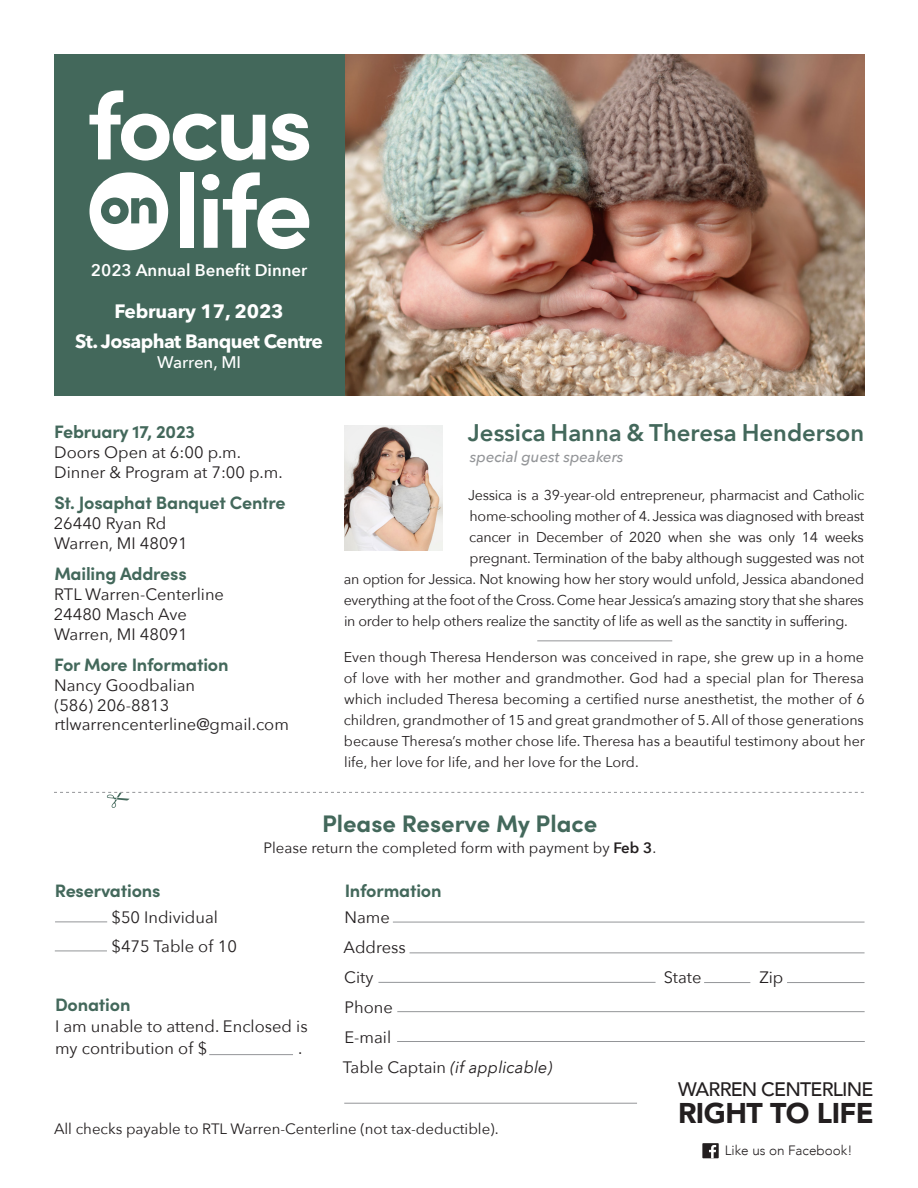
<style>
.page{position:relative;width:918px;height:1188px;background:#fff}
.page>*{position:absolute;margin:0;border:0;box-sizing:border-box;transform-origin:0 0}
.t1{font:900 28.5px "Avenir";letter-spacing:-.02em;color:#231f20}
.t2{font:800 24px "Avenir";color:#43685b}
.t3{font:700 24px "Sofia Pro";color:#43685b}
.t4{font:500 19.5px "Avenir";letter-spacing:-.04em;color:#231f20}
.t5{font:700 19.2px "Avenir Next LT Pro";letter-spacing:-.03em;color:#fff}
.t6{font:700 19.2px "Avenir Next LT Pro";letter-spacing:-.01em;color:#fff}
.t7{font:700 18px "Sofia Pro";letter-spacing:-.01em;color:#43685b}
.t8{font:600 16.8px "Avenir Next";color:#fff}
.t9{font:500 16.8px "Avenir Next";color:#fff}
.t10{font:16.5px/22.5px "Avenir Next";color:#231f20}
.t11{font:italic 16.5px "Avenir Next";color:#231f20}
.t12{font:15px "Avenir Next";color:#231f20}
.t13{font:italic 500 15px "Avenir Next";color:#939598}
.t14{font:14.25px/21px "Avenir Next";letter-spacing:-.02em;color:#231f20;text-align:justify}
.t15{font:300 13.5px "Avenir";color:#231f20}
.s1{font-weight:600}
.s2{font-style:normal}
</style>
<div class="page">
<img style="left:344px;top:425px;width:98px;height:125px">
<svg style="left:54px;top:792px;width:810px;height:16px"></svg>
<hr style="left:55px;top:922px;width:52px;height:1px;background:#939598">
<hr style="left:55px;top:951px;width:52px;height:1px;background:#939598">
<hr style="left:393px;top:922px;width:472px;height:1px;background:#939598">
<hr style="left:410px;top:953px;width:455px;height:1px;background:#939598">
<hr style="left:378px;top:982px;width:278px;height:1px;background:#939598">
<hr style="left:704px;top:982px;width:46px;height:1px;background:#939598">
<hr style="left:787px;top:982px;width:78px;height:1px;background:#939598">
<hr style="left:397px;top:1011px;width:468px;height:1px;background:#939598">
<hr style="left:397px;top:1041px;width:468px;height:1px;background:#939598">
<hr style="left:209px;top:1054px;width:84px;height:1px;background:#939598">
<img style="left:344px;top:54px;width:521px;height:342px">
<div style="left:54px;top:54px;width:290px;height:342px;background:#43685b"></div>
<svg style="left:89px;top:90px;width:176px;height:71px"></svg>
<svg style="left:271px;top:114px;width:38px;height:47px"></svg>
<div style="left:180px;top:172px;width:14px;height:76px;background:#fff"></div>
<svg style="left:202px;top:172px;width:107px;height:77px"></svg>
<svg style="left:89px;top:172px;width:79px;height:78px"></svg>
<div style="left:109px;top:205px;width:11px;height:12px;background:#fff;border-radius:50%"></div>
<hr style="left:344px;top:1103px;width:293px;height:1px;background:#939598">
<div style="left:702px;top:1143px;width:17px;height:15px;background:#231f20"></div>
<svg style="left:709px;top:1145px;width:7px;height:13px"></svg>
<hr style="left:537px;top:640px;width:135px;height:1px;background:#939598">
<p class="t8" style="left:91px;top:256px;width:218px">2023 Annual Benefit Dinner</p>
<p class="t6" style="left:115px;top:300px;width:171px">February 17, 2023</p>
<p class="t5" style="left:75px;top:330px;width:249px">St. Josaphat Banquet Centre</p>
<p class="t9" style="left:157px;top:348px;width:86px">Warren, MI</p>
<p class="t7" style="left:54px;top:418px;width:142px">February 17, 2023</p>
<p class="t10" style="left:54px;top:440px;width:188px">Doors Open at 6:00 p.m.</p>
<p class="t10" style="left:54px;top:460px;width:230px">Dinner &amp; Program at 7:00 p.m.</p>
<p class="t7" style="left:54px;top:489px;width:233px">St. Josaphat Banquet Centre</p>
<p class="t10" style="left:54px;top:511px;width:114px">26440 Ryan Rd</p>
<p class="t10" style="left:54px;top:531px;width:135px">Warren, MI 48091</p>
<p class="t7" style="left:54px;top:560px;width:134px">Mailing Address</p>
<p class="t10" style="left:54px;top:582px;width:171px">RTL Warren-Centerline</p>
<p class="t10" style="left:54px;top:602px;width:135px">24480 Masch Ave</p>
<p class="t10" style="left:54px;top:622px;width:135px">Warren, MI 48091</p>
<p class="t7" style="left:54px;top:651px;width:176px">For More Information</p>
<p class="t10" style="left:54px;top:673px;width:142px">Nancy Goodbalian</p>
<p class="t10" style="left:54px;top:693px;width:117px">(586) 206-8813</p>
<p class="t10" style="left:54px;top:713px;width:236px">rtlwarrencenterline@gmail.com</p>
<p class="t2" style="left:468px;top:414px;width:398px">Jessica Hanna &amp; Theresa Henderson</p>
<p class="t13" style="left:470px;top:444px;width:155px">special guest speakers</p>
<p class="t14" style="left:468px;top:483px;width:398px">Jessica is a 39-year-old entrepreneur, pharmacist and Catholic</p>
<p class="t14" style="left:470px;top:504px;width:396px">home-schooling mother of 4. Jessica was diagnosed with breast</p>
<p class="t14" style="left:469px;top:525px;width:396px">cancer in December of 2020 when she was only 14 weeks</p>
<p class="t14" style="left:470px;top:546px;width:396px">pregnant. Termination of the baby although suggested was not</p>
<p class="t14" style="left:344px;top:567px;width:522px">an option for Jessica. Not knowing how her story would unfold, Jessica abandoned</p>
<p class="t14" style="left:344px;top:588px;width:522px">everything at the foot of the Cross. Come hear Jessica’s amazing story that she shares</p>
<p class="t14" style="left:344px;top:609px;width:505px">in order to help others realize the sanctity of life as well as the sanctity in suffering.</p>
<p class="t14" style="left:344px;top:645px;width:523px">Even though Theresa Henderson was conceived in rape, she grew up in a home of love with her mother and grandmother. God had a special plan for Theresa which included Theresa becoming a certified nurse anesthetist, the mother of 6 children, grandmother of 15 and great grandmother of 5. All of those generations because Theresa’s mother chose life. Theresa has a beautiful testimony about her life, her love for life, and her love for the Lord.</p>
<p class="t3" style="left:322px;top:805px;width:277px">Please Reserve My Place</p>
<p class="t12" style="left:263px;top:835px;width:394px">Please return the completed form with payment by <span class="s1">Feb 3</span>.</p>
<p class="t7" style="left:55px;top:877px;width:107px">Reservations</p>
<p class="t7" style="left:345px;top:877px;width:98px">Information</p>
<p class="t10" style="left:344px;top:905px;width:47px">Name</p>
<p class="t10" style="left:343px;top:935px;width:64px">Address</p>
<p class="t10" style="left:344px;top:965px;width:31px">City</p>
<p class="t10" style="left:664px;top:965px;width:39px">State</p>
<p class="t10" style="left:759px;top:965px;width:26px">Zip</p>
<p class="t10" style="left:344px;top:995px;width:50px">Phone</p>
<p class="t10" style="left:344px;top:1025px;width:48px">E-mail</p>
<p class="t11" style="left:343px;top:1053px;width:211px"><span class="s2">Table Captain</span> (if applicable)</p>
<p class="t10" style="left:111px;top:905px;width:108px">$50 Individual</p>
<p class="t10" style="left:111px;top:935px;width:127px">$475 Table of 10</p>
<p class="t7" style="left:55px;top:991px;width:77px">Donation</p>
<p class="t10" style="left:55px;top:1014px;width:254px">I am unable to attend. Enclosed is my contribution of $</p>
<p class="t10" style="left:298px;top:1037px;width:6px">.</p>
<p class="t12" style="left:54px;top:1116px;width:446px">All checks payable to RTL Warren-Centerline (not tax-deductible).</p>
<p class="t4" style="left:678px;top:1073px;width:197px">WARREN CENTERLINE</p>
<p class="t1" style="left:678px;top:1089px;width:197px">RIGHT TO LIFE</p>
<p class="t15" style="left:725px;top:1143px;width:129px">Like us on Facebook!</p>
</div>
